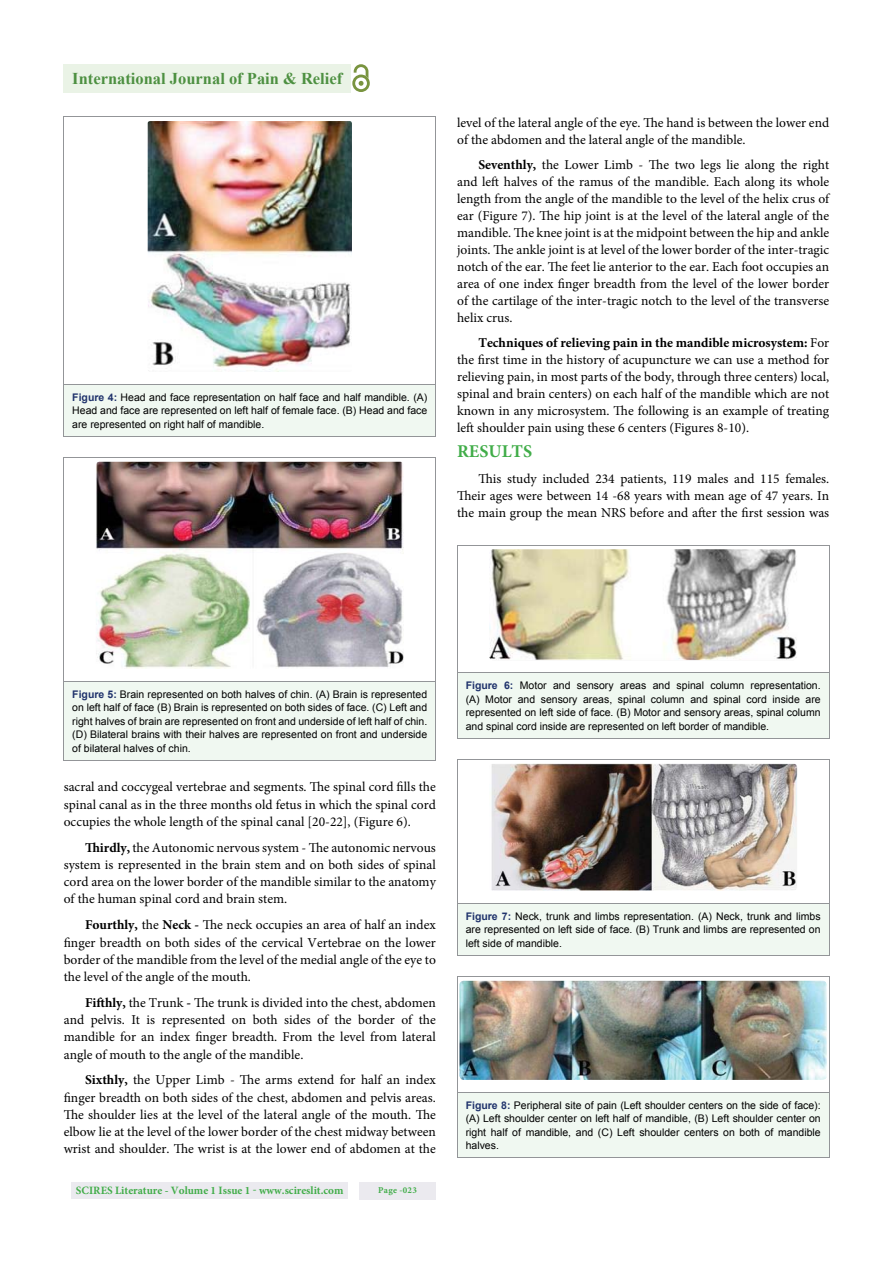
<style>
.page{position:relative;width:893px;height:1263px;background:#fff}
.page>*{position:absolute;margin:0;border:0;box-sizing:border-box;transform-origin:0 0}
.t1{font:700 18px "Minion Pro";color:#41ad49}
.t2{font:700 16.5px "Times New Roman";color:#4d9041}
.t3{font:13.5px/17.2px "Minion Pro";color:#000;text-align:justify}
.t4{font:700 11.25px "Minion Pro";color:#41ad49}
.t5{font:10.5px/13.5px "Arial";color:#000;text-align:justify}
.t6{font:700 9px "Minion Pro";letter-spacing:.03em;color:#41ad49}
.s1{font-weight:700;color:#20336c}
.s2{font-weight:700}
</style>
<div class="page">
<div style="left:64px;top:64px;width:287px;height:28px;background:#eaf3e6"></div>
<img style="left:354px;top:64px;width:14px;height:11px">
<img style="left:352px;top:75px;width:18px;height:17px">
<svg style="left:359px;top:81px;width:4px;height:5px"></svg>
<div style="left:72px;top:1182px;width:276px;height:17px;background:#ebeaef"></div>
<div style="left:359px;top:1182px;width:77px;height:17px;background:#ebeaef"></div>
<div style="left:64px;top:385px;width:372px;height:51px;background:#f0f8f1"></div>
<img style="left:148px;top:121px;width:204px;height:251px;border-radius:2px">
<div style="left:64px;top:682px;width:372px;height:78px;background:#f0f8f1"></div>
<img style="left:96px;top:462px;width:308px;height:207px;border-radius:4px">
<div style="left:457px;top:673px;width:372px;height:65px;background:#f0f8f1"></div>
<img style="left:489px;top:549px;width:308px;height:111px;border-radius:4px">
<div style="left:457px;top:903px;width:372px;height:52px;background:#f0f8f1"></div>
<hr style="left:457px;top:903px;width:372px;height:1px;background:#939598">
<hr style="left:457px;top:955px;width:372px;height:1px;background:#939598">
<img style="left:489px;top:764px;width:308px;height:127px;border-radius:4px">
<div style="left:457px;top:1093px;width:372px;height:65px;background:#f0f8f1"></div>
<hr style="left:457px;top:976px;width:372px;height:1px;background:#939598">
<hr style="left:457px;top:1093px;width:372px;height:1px;background:#939598">
<hr style="left:457px;top:1158px;width:372px;height:1px;background:#939598">
<img style="left:459px;top:981px;width:368px;height:99px;border-radius:4px">
<p class="t2" style="left:72px;top:69px;width:271px">International Journal of Pain &amp; Relief</p>
<p class="t5" style="left:72px;top:390px;width:357px"><span class="s1">Figure 4:</span> Head and face representation on half face and half mandible. (A)<br>Head and face are represented on left half of female face. (B) Head and face are represented on right half of mandible.</p>
<p class="t3" style="left:457px;top:115px;width:374px">level of the lateral angle of the eye. The hand is between the lower end of the abdomen and the lateral angle of the mandible.</p>
<p class="t3" style="left:457px;top:157px;width:374px;text-indent:21px"><span class="s2">Seventhly,</span> the Lower Limb - The two legs lie along the right and left halves of the ramus of the mandible. Each along its whole length from the angle of the mandible to the level of the helix crus of ear (Figure 7). The hip joint is at the level of the lateral angle of the mandible. The knee joint is at the midpoint between the hip and ankle joints. The ankle joint is at level of the lower border of the inter-tragic notch of the ear. The feet lie anterior to the ear. Each foot occupies an area of one index finger breadth from the level of the lower border of the cartilage of the inter-tragic notch to the level of the transverse helix crus.</p>
<p class="t3" style="left:457px;top:336px;width:374px;text-indent:21px"><span class="s2">Techniques of relieving pain in the mandible microsystem:</span> For the first time in the history of acupuncture we can use a method for relieving pain, in most parts of the body, through three centers) local, spinal and brain centers) on each half of the mandible which are not known in any microsystem. The following is an example of treating left shoulder pain using these 6 centers (Figures 8-10).</p>
<h1 class="t1" style="left:457px;top:444px;width:77px">RESULTS</h1>
<p class="t3" style="left:457px;top:471px;width:374px;text-indent:21px">This study included 234 patients, 119 males and 115 females.<br>Their ages were between 14 -68 years with mean age of 47 years. In the main group the mean NRS before and after the first session was</p>
<p class="t5" style="left:72px;top:687px;width:356px"><span class="s1">Figure 5:</span> Brain represented on both halves of chin. (A) Brain is represented on left half of face (B) Brain is represented on both sides of face. (C) Left and right halves of brain are represented on front and underside of left half of chin. (D) Bilateral brains with their halves are represented on front and underside of bilateral halves of chin.</p>
<p class="t5" style="left:466px;top:679px;width:356px"><span class="s1">Figure 6:</span> Motor and sensory areas and spinal column representation. (A) Motor and sensory areas, spinal column and spinal cord inside are represented on left side of face. (B) Motor and sensory areas, spinal column and spinal cord inside are represented on left border of mandible.</p>
<p class="t3" style="left:64px;top:780px;width:374px">sacral and coccygeal vertebrae and segments. The spinal cord fills the spinal canal as in the three months old fetus in which the spinal cord occupies the whole length of the spinal canal [20-22], (Figure 6).</p>
<p class="t3" style="left:64px;top:840px;width:374px;text-indent:21px"><span class="s2">Thirdly,</span> the Autonomic nervous system - The autonomic nervous system is represented in the brain stem and on both sides of spinal cord area on the lower border of the mandible similar to the anatomy of the human spinal cord and brain stem.</p>
<p class="t3" style="left:64px;top:917px;width:374px;text-indent:21px"><span class="s2">Fourthly,</span> the <span class="s2">Neck -</span> The neck occupies an area of half an index finger breadth on both sides of the cervical Vertebrae on the lower border of the mandible from the level of the medial angle of the eye to the level of the angle of the mouth.</p>
<p class="t3" style="left:64px;top:995px;width:374px;text-indent:21px"><span class="s2">Fifthly,</span> the Trunk <span class="s2">-</span> The trunk is divided into the chest, abdomen and pelvis. It is represented on both sides of the border of the mandible for an index finger breadth. From the level from lateral angle of mouth to the angle of the mandible.</p>
<p class="t3" style="left:64px;top:1073px;width:374px;text-indent:21px"><span class="s2">Sixthly,</span> the Upper Limb - The arms extend for half an index finger breadth on both sides of the chest, abdomen and pelvis areas.<br>The shoulder lies at the level of the lateral angle of the mouth. The elbow lie at the level of the lower border of the chest midway between wrist and shoulder. The wrist is at the lower end of abdomen at the</p>
<p class="t4" style="left:76px;top:1186px;width:269px">SCIRES Literature - Volume 1 Issue 1 - www.scireslit.com</p>
<p class="t6" style="left:378px;top:1186px;width:40px">Page -023</p>
<p class="t5" style="left:466px;top:909px;width:357px"><span class="s1">Figure 7:</span> Neck, trunk and limbs representation. (A) Neck, trunk and limbs are represented on left side of face. (B) Trunk and limbs are represented on left side of mandible.</p>
<p class="t5" style="left:466px;top:1098px;width:356px"><span class="s1">Figure 8:</span> Peripheral site of pain (Left shoulder centers on the side of face): (A) Left shoulder center on left half of mandible, (B) Left shoulder center on right half of mandible, and (C) Left shoulder centers on both of mandible halves.</p>
</div>
